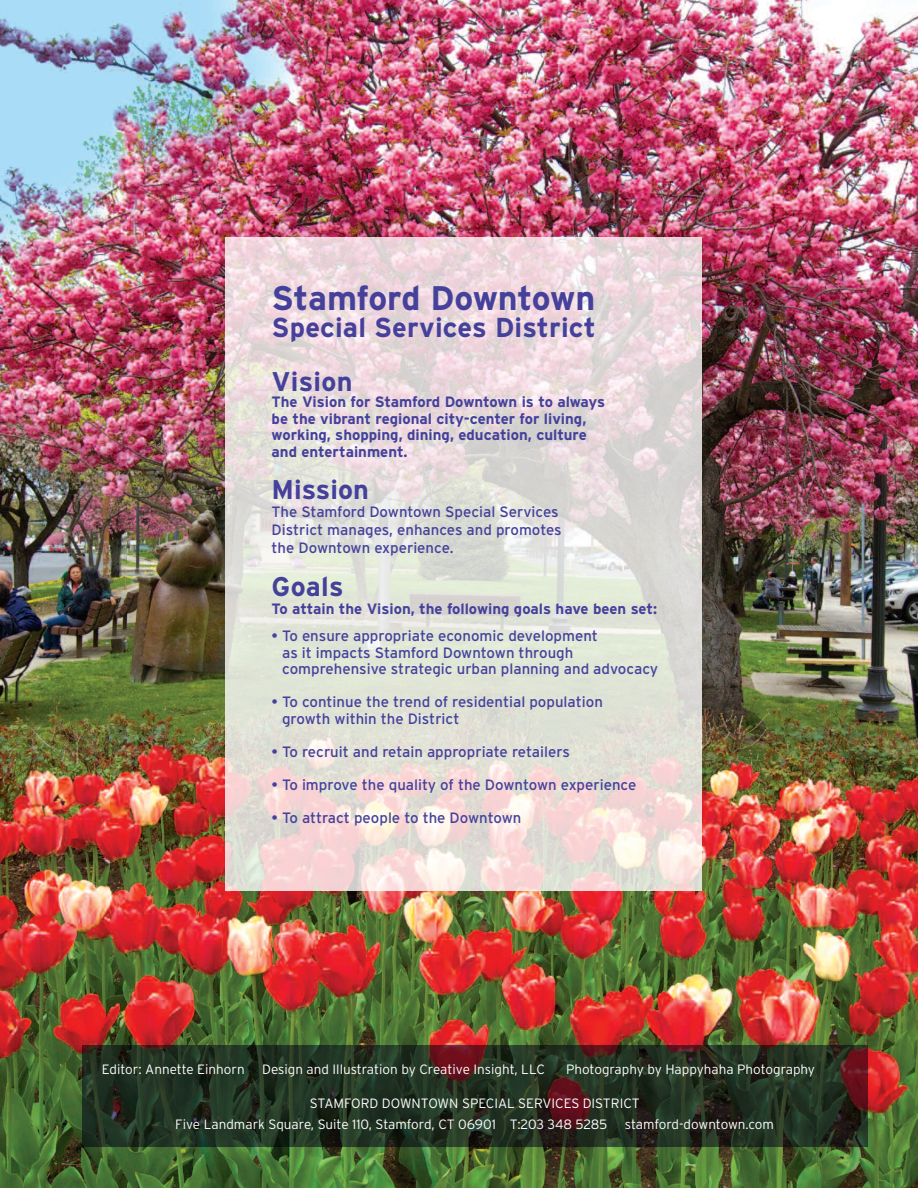
<style>
.page{position:relative;width:918px;height:1188px;background:#fff}
.page>*{position:absolute;margin:0;border:0;box-sizing:border-box;transform-origin:0 0}
.t1{font:700 34.05px "Interstate";letter-spacing:-.015em;color:#45419b}
.t2{font:700 27.3px "Interstate";letter-spacing:.005em;color:#45419b}
.t3{font:700 27px "Interstate";letter-spacing:.005em;color:#45419b}
.t4{font:15px/16.5px "Interstate";color:#45419b}
.t5{font:700 15px/16.5px "Interstate";color:#45419b}
.t6{font:300 13.5px/20.7px "Interstate";color:#fff}
</style>
<div class="page">
<img style="left:0;top:0;width:918px;height:1188px">
<div style="left:82px;top:1046px;width:786px;height:101px;background:#45419b;opacity:.71"></div>
<div style="left:225px;top:237px;width:477px;height:654px;background:#fff;opacity:.8"></div>
<h1 class="t1" style="left:272px;top:278px;width:325px">Stamford Downtown</h1>
<h2 class="t2" style="left:272px;top:311px;width:326px">Special Services District</h2>
<h3 class="t3" style="left:272px;top:366px;width:82px">Vision</h3>
<p class="t5" style="left:272px;top:394px;width:335px">The Vision for Stamford Downtown is to always be the vibrant regional city-center for living, working, shopping, dining, education, culture and entertainment.</p>
<h3 class="t3" style="left:272px;top:474px;width:99px">Mission</h3>
<p class="t4" style="left:272px;top:502px;width:292px;line-height:18px">The Stamford Downtown Special Services<br>District manages, enhances and promotes the Downtown experience.</p>
<h3 class="t3" style="left:272px;top:571px;width:74px">Goals</h3>
<p class="t5" style="left:272px;top:601px;width:387px">To attain the Vision, the following goals have been set:</p>
<p class="t4" style="left:282px;top:628px;width:378px;text-indent:-10px">• To ensure appropriate economic development<br>as it impacts Stamford Downtown through comprehensive strategic urban planning and advocacy</p>
<p class="t4" style="left:282px;top:694px;width:322px;text-indent:-10px">• To continue the trend of residential population growth within the District</p>
<p class="t4" style="left:272px;top:743px;width:300px">• To recruit and retain appropriate retailers</p>
<p class="t4" style="left:272px;top:776px;width:366px">• To improve the quality of the Downtown experience</p>
<p class="t4" style="left:272px;top:809px;width:251px">• To attract people to the Downtown</p>
<p class="t6" style="left:102px;top:1059px;width:144px">Editor: Annette Einhorn</p>
<p class="t6" style="left:262px;top:1059px;width:284px">Design and Illustration by Creative Insight, LLC</p>
<p class="t6" style="left:566px;top:1059px;width:251px">Photography by Happyhaha Photography</p>
<p class="t6" style="left:175px;top:1093px;width:466px;text-indent:134px">STAMFORD DOWNTOWN SPECIAL SERVICES DISTRICT<br>Five Landmark Square, Suite 110, Stamford, CT 06901 T:203 348 5285</p>
<p class="t6" style="left:625px;top:1114px;width:151px">stamford-downtown.com</p>
</div>
